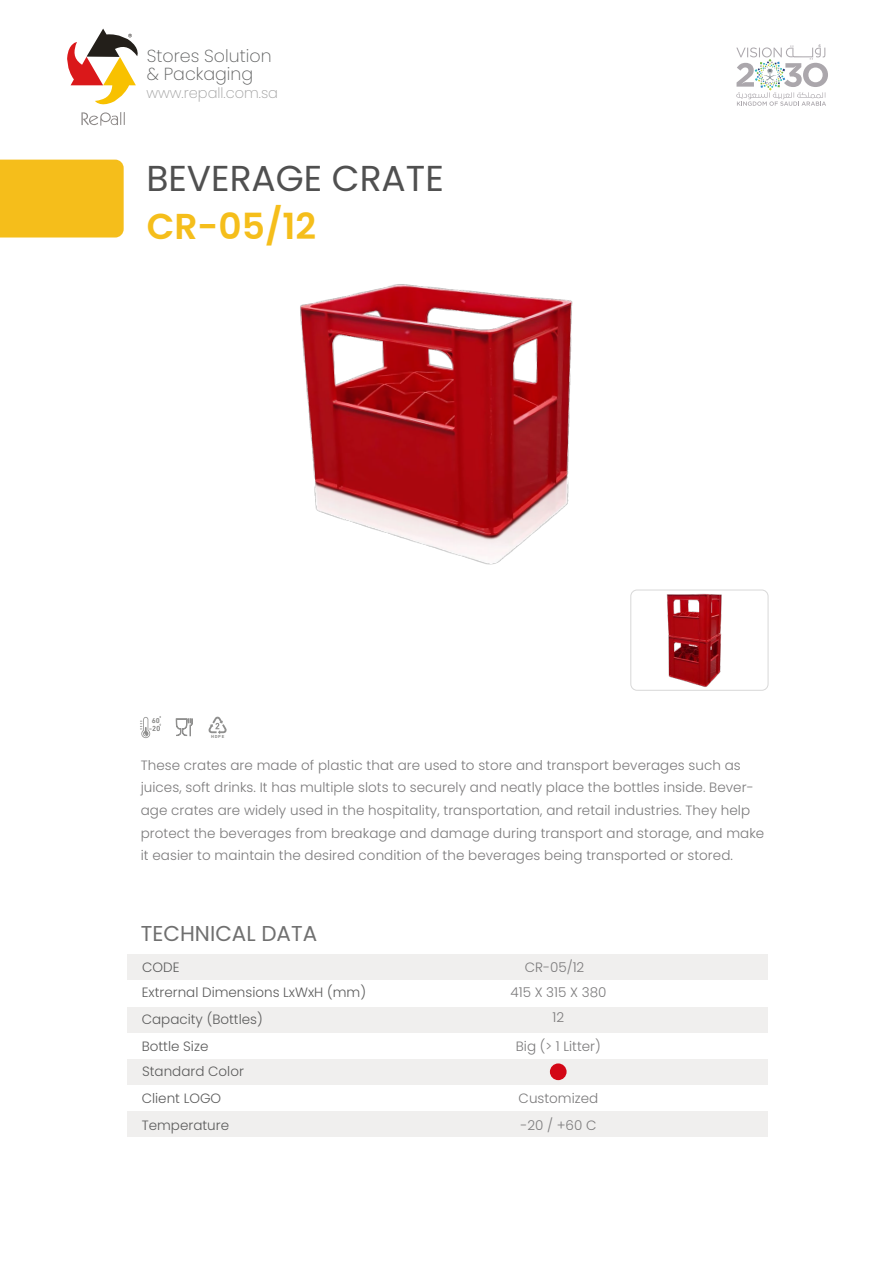
<style>
.page{position:relative;width:893px;height:1263px;background:#fff}
.page>*{position:absolute;margin:0;border:0;box-sizing:border-box;transform-origin:0 0}
.t1{font:36px "Poppins";color:#505050}
.t2{font:600 36px "Poppins";color:#f5be1b}
.t3{font:21.45px "Poppins";color:#707070}
.t4{font:200 17.4px/17.4px "Poppins";color:#5e5f5f}
.t5{font:200 14.55px "Poppins";color:#9f9f9f}
.t6{font:300 13.5px/22.5px "Poppins";letter-spacing:.005em;color:#7c7b7c;text-align:center}
.t7{font:300 13.5px/24.9px "Poppins";color:#5c5c5c}
.t8{font:700 7.2px "DIN Next LT Arabic";color:#8f8f8e}
.t9{font:700 4.5px "DIN Next LT Arabic";color:#8f8f8e}
</style>
<div class="page">
<div style="left:0;top:160px;width:124px;height:77px;background:#f5be1b"></div>
<div style="left:127px;top:954px;width:641px;height:26px;background:#f0efee"></div>
<div style="left:127px;top:1006px;width:641px;height:26px;background:#f0efee"></div>
<div style="left:127px;top:1059px;width:641px;height:26px;background:#f0efee"></div>
<div style="left:127px;top:1111px;width:641px;height:26px;background:#f0efee"></div>
<div style="left:550px;top:1063px;width:17px;height:17px;background:#d30716;border-radius:50%"></div>
<svg style="left:67px;top:29px;width:71px;height:97px"></svg>
<svg style="left:736px;top:44px;width:92px;height:62px"></svg>
<div style="left:630px;top:590px;width:138px;height:101px;border:1px solid #d8d8d8;border-radius:6px"></div>
<img style="left:300px;top:284px;width:273px;height:281px">
<img style="left:666px;top:593px;width:56px;height:94px">
<svg style="left:140px;top:716px;width:21px;height:22px"></svg>
<svg style="left:208px;top:716px;width:19px;height:18px"></svg>
<svg style="left:176px;top:718px;width:17px;height:19px"></svg>
<p class="t4" style="left:147px;top:48px;width:126px">Stores Solution &amp; Packaging</p>
<p class="t5" style="left:146px;top:84px;width:133px">www.repall.com.sa</p>
<h1 class="t1" style="left:146px;top:158px;width:299px">BEVERAGE CRATE</h1>
<h1 class="t2" style="left:147px;top:206px;width:171px">CR-05/12</h1>
<p class="t8" style="left:152px;top:716px;width:10px">60</p>
<p class="t9" style="left:211px;top:734px;width:14px">HDPE</p>
<p class="t6" style="left:141px;top:754px;width:625px;text-align:left">These crates are made of plastic that are used to store and transport beverages such as juices, soft drinks. It has multiple slots to securely and neatly place the bottles inside. Bever&shy;age crates are widely used in the hospitality, transportation, and retail industries. They help protect the beverages from breakage and damage during transport and storage, and make it easier to maintain the desired condition of the beverages being transported or stored.</p>
<h2 class="t3" style="left:141px;top:921px;width:178px">TECHNICAL DATA</h2>
<p class="t7" style="left:142px;top:954px;width:39px">CODE</p>
<p class="t7" style="left:142px;top:980px;width:226px">Extrernal Dimensions LxWxH (mm)</p>
<p class="t6" style="left:525px;top:956px;width:61px">CR-05/12</p>
<p class="t6" style="left:510px;top:981px;width:97px">415 X 315 X 380</p>
<p class="t7" style="left:142px;top:1007px;width:123px">Capacity (Bottles)</p>
<p class="t6" style="left:516px;top:1003px;width:86px;line-height:28.5px">12<br>Big (&gt; 1 Litter)</p>
<p class="t7" style="left:142px;top:1034px;width:104px">Bottle Size<br>Standard Color</p>
<p class="t7" style="left:142px;top:1086px;width:81px">Client LOGO</p>
<p class="t7" style="left:142px;top:1113px;width:89px">Temperature</p>
<p class="t6" style="left:519px;top:1087px;width:81px">Customized</p>
<p class="t6" style="left:520px;top:1114px;width:78px">-20 / +60 C</p>
</div>
